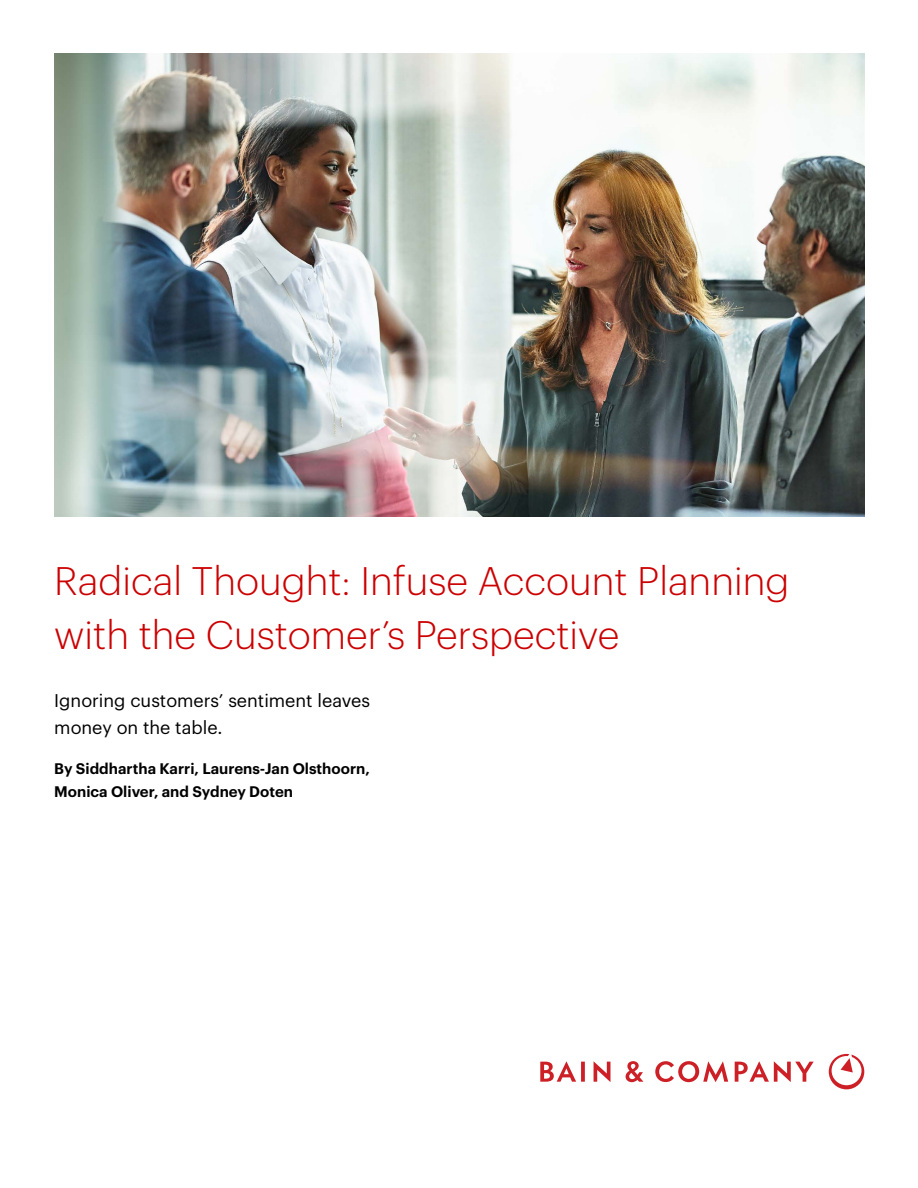
<style>
.page{position:relative;width:918px;height:1188px;background:#fff}
.page>*{position:absolute;margin:0;border:0;box-sizing:border-box;transform-origin:0 0}
.Headline{font:300 39px/54px "Graphik";color:#c00}
.Subtitle{font:18px/27px "Graphik";color:#000}
.Byline{font:600 15px/22.5px "Graphik";color:#000}
</style>
<div class="page">
<svg style="left:655px;top:1061px;width:73px;height:21px"></svg>
<svg style="left:594px;top:1061px;width:16px;height:21px"></svg>
<svg style="left:540px;top:1061px;width:45px;height:21px"></svg>
<svg style="left:626px;top:1061px;width:17px;height:21px"></svg>
<svg style="left:735px;top:1061px;width:79px;height:21px"></svg>
<svg style="left:829px;top:1054px;width:35px;height:35px"></svg>
<img style="left:54px;top:54px;width:810px;height:463px">
<p class="Headline" style="left:54px;top:551px;width:737px">Radical Thought: Infuse Account Planning with the Customer’s Perspective</p>
<p class="Subtitle" style="left:54px;top:685px;width:317px">Ignoring customers’ sentiment leaves money on the table.</p>
<p class="Byline" style="left:54px;top:756px;width:317px">By Siddhartha Karri, Laurens-Jan Olsthoorn,<br>Monica Oliver, and Sydney Doten</p>
</div>
